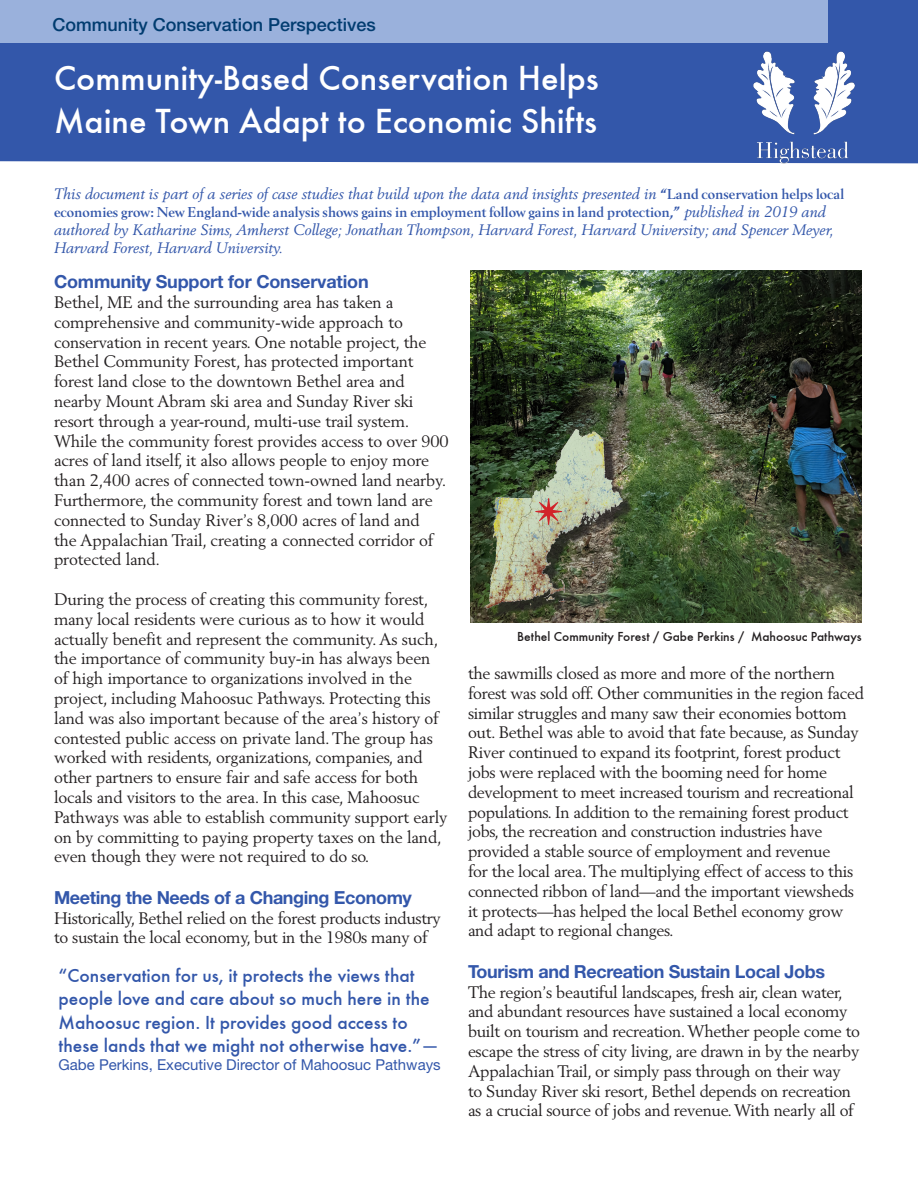
<style>
.page{position:relative;width:918px;height:1188px;background:#fff}
.page>*{position:absolute;margin:0;border:0;box-sizing:border-box;transform-origin:0 0}
.t1{font:51px "Minion Pro";color:#d1232a}
.t2{font:36px "Futura T Medium";color:#fff}
.t3{font:19.5px/23.4px "Futura T Medium";color:#3357aa}
.t4{font:700 18px "Helvetica Neue LT Std";letter-spacing:-.02em;color:#3357aa}
.t5{font:500 18px "Helvetica Neue LT Std";color:#013c70}
.t6{font:16.5px/19.8px "Berling";letter-spacing:-.01em;color:#231f20}
.t7{font:italic 15px/18px "Berling";color:#3357aa}
.t8{font:15px "Helvetica Neue LT Std";color:#3357aa}
.t9{font:13.5px "Futura T Medium";color:#231f20}
.s1{font-weight:700;font-style:normal}
.s2{font-family:"Helvetica Neue LT Std";font-size:18px}
</style>
<div class="page">
<div style="left:0;top:0;width:918px;height:163px;background:#3357aa"></div>
<div style="left:0;top:0;width:827px;height:42px;background:#9ab1dc"></div>
<img style="left:742px;top:48px;width:122px;height:115px">
<img style="left:470px;top:270px;width:392px;height:352px">
<div style="left:492px;top:436px;width:141px;height:183px;background:#231f20;opacity:.75"></div>
<img style="left:486px;top:429px;width:137px;height:180px">
<p class="t5" style="left:52px;top:14px;width:325px">Community Conservation Perspectives</p>
<p class="t2" style="left:54px;top:57px;width:546px">Community-Based Conservation Helps</p>
<p class="t2" style="left:54px;top:100px;width:545px">Maine Town Adapt to Economic Shifts</p>
<p class="t7" style="left:54px;top:185px;width:792px">This document is part of a series of case studies that build upon the data and insights presented in <span class="s1">“Land conservation helps local economies grow: New England-wide analysis shows gains in employment follow gains in land protection,”</span> published in 2019 and authored by Katharine Sims, Amherst College; Jonathan Thompson, Harvard Forest, Harvard University; and Spencer Meyer, Harvard Forest, Harvard University.</p>
<p class="t4" style="left:54px;top:271px;width:316px">Community Support for Conservation</p>
<p class="t6" style="left:54px;top:292px;width:396px">Bethel, ME and the surrounding area has taken a comprehensive and community-wide approach to conservation in recent years. One notable project, the Bethel Community Forest, has protected important forest land close to the downtown Bethel area and nearby Mount Abram ski area and Sunday River ski resort through a year-round, multi-use trail system.<br>While the community forest provides access to over 900 acres of land itself, it also allows people to enjoy more than 2,400 acres of connected town-owned land nearby.<br>Furthermore, the community forest and town land are connected to Sunday River’s 8,000 acres of land and<br>the Appalachian Trail, creating a connected corridor of protected land.</p>
<p class="t6" style="left:54px;top:589px;width:395px">During the process of creating this community forest, many local residents were curious as to how it would actually benefit and represent the community. As such, the importance of community buy-in has always been of high importance to organizations involved in the project, including Mahoosuc Pathways. Protecting this land was also important because of the area’s history of contested public access on private land. The group has worked with residents, organizations, companies, and other partners to ensure fair and safe access for both locals and visitors to the area. In this case, Mahoosuc Pathways was able to establish community support early on by committing to paying property taxes on the land, even though they were not required to do so.</p>
<p class="t4" style="left:54px;top:886px;width:359px">Meeting the Needs of a Changing Economy</p>
<p class="t6" style="left:54px;top:908px;width:388px">Historically, Bethel relied on the forest products industry to sustain the local economy, but in the 1980s many of</p>
<p class="t3" style="left:58px;top:964px;width:382px">“Conservation for us, it protects the views that people love and care about so much here in the Mahoosuc region. It provides good access to these lands that we might not otherwise have.”<span class="s2">—</span></p>
<p class="t8" style="left:58px;top:1056px;width:384px">Gabe Perkins, Executive Director of Mahoosuc Pathways</p>
<p class="t1" style="left:533px;top:475px;width:32px">✴</p>
<p class="t9" style="left:517px;top:629px;width:346px">Bethel Community Forest / Gabe Perkins / Mahoosuc Pathways</p>
<p class="t6" style="left:468px;top:663px;width:398px">the sawmills closed as more and more of the northern forest was sold off. Other communities in the region faced similar struggles and many saw their economies bottom out. Bethel was able to avoid that fate because, as Sunday River continued to expand its footprint, forest product jobs were replaced with the booming need for home development to meet increased tourism and recreational populations. In addition to the remaining forest product jobs, the recreation and construction industries have provided a stable source of employment and revenue<br>for the local area. The multiplying effect of access to this connected ribbon of land—and the important viewsheds it protects—has helped the local Bethel economy grow and adapt to regional changes.</p>
<p class="t4" style="left:468px;top:960px;width:359px">Tourism and Recreation Sustain Local Jobs</p>
<p class="t6" style="left:468px;top:982px;width:394px">The region’s beautiful landscapes, fresh air, clean water, and abundant resources have sustained a local economy built on tourism and recreation. Whether people come to escape the stress of city living, are drawn in by the nearby Appalachian Trail, or simply pass through on their way<br>to Sunday River ski resort, Bethel depends on recreation as a crucial source of jobs and revenue. With nearly all of</p>
</div>
